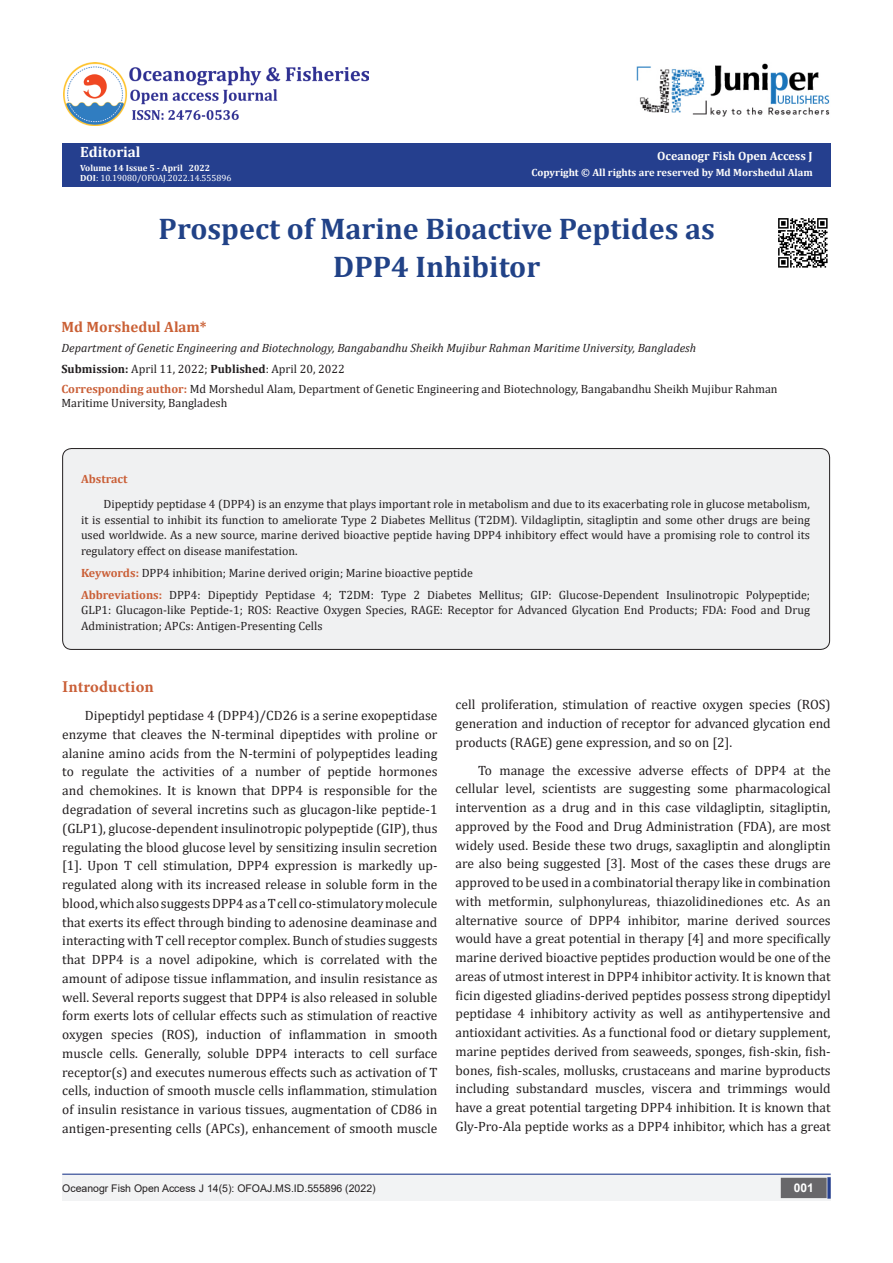
<style>
.page{position:relative;width:893px;height:1263px;background:#fff}
.page>*{position:absolute;margin:0;border:0;box-sizing:border-box;transform-origin:0 0}
.t1{font:700 30px/37.5px "Cambria";color:#214287;text-align:center}
.t2{font:700 16.5px "Minion Pro";letter-spacing:.005em;color:#ca5f37}
.t3{font:700 15px "Cambria";color:#ca6035}
.t4{font:700 15px "Cambria";color:#fff}
.t5{font:13.5px/18.8px "Cambria";color:#231f20;text-align:justify}
.t6{font:12px/15.8px "Cambria";color:#231f20;text-align:justify}
.t7{font:italic 12px "Cambria";color:#231f20}
.t8{font:700 12px "Cambria";color:#fffefc}
.t9{font:700 12px "Cambria";color:#ca5f37}
.t10{font:700 12px "Arial";color:#fff}
.t11{font:10.5px "Arial";color:#231f20}
.t12{font:700 10.5px "Cambria";color:#fffefc}
.t13{font:9px "Cambria";color:#fff}
.t14{font:700 9px "Cambria";color:#fffefc}
.s1{font-weight:700;color:#fffefc}
.s2{font-weight:700}
.s3{font-weight:700;color:#ca5f37}
</style>
<div class="page">
<div style="left:62px;top:143px;width:769px;height:43px;background:#253f8e"></div>
<div style="left:62px;top:1175px;width:441px;height:26px;background:#f2f3f4"></div>
<div style="left:503px;top:1175px;width:328px;height:26px;background:#f2f3f4"></div>
<div style="left:781px;top:1178px;width:45px;height:19px;background:#68676a"></div>
<div style="left:781px;top:1178px;width:46px;height:20px;border:2px solid #68676a"></div>
<svg style="left:827px;top:1177px;width:4px;height:22px"></svg>
<img style="left:636px;top:63px;width:194px;height:54px">
<hr style="left:62px;top:1173px;width:769px;height:2px;background:#253f8e">
<img style="left:64px;top:62px;width:304px;height:64px">
<div style="left:63px;top:448px;width:767px;height:201px;background:#f0f1f2;border-radius:9px"></div>
<div style="left:62px;top:448px;width:768px;height:202px;border:1px solid #231f20;border-radius:9px"></div>
<img style="left:778px;top:218px;width:50px;height:50px">
<p class="t4" style="left:80px;top:141px;width:62px">Editorial</p>
<p class="t14" style="left:80px;top:161px;width:131px">Volume 14 Issue 5 - April 2022</p>
<p class="t13" style="left:80px;top:173px;width:153px"><span class="s1">D</span><span class="s2">OI</span>: 10.19080/OFOAJ.2022.14.555896</p>
<p class="t8" style="left:657px;top:147px;width:157px">Oceanogr Fish Open Access J</p>
<p class="t12" style="left:532px;top:165px;width:283px">Copyright © All rights are reserved by Md Morshedul Alam</p>
<p class="t1" style="left:159px;top:209px;width:558px">Prospect of Marine Bioactive Peptides as<br>DPP4 Inhibitor</p>
<p class="t3" style="left:62px;top:316px;width:147px">Md Morshedul Alam*</p>
<p class="t7" style="left:62px;top:340px;width:636px">Department of Genetic Engineering and Biotechnology, Bangabandhu Sheikh Mujibur Rahman Maritime University, Bangladesh</p>
<p class="t6" style="left:62px;top:360px;width:285px"><span class="s2">Submission:</span> April 11, 2022; <span class="s2">Published</span>: April 20, 2022</p>
<p class="t6" style="left:62px;top:382px;width:718px;line-height:14.4px"><span class="s3">Corresponding author:</span> Md Morshedul Alam, Department of Genetic Engineering and Biotechnology, Bangabandhu Sheikh Mujibur Rahman<br>Maritime University, Bangladesh</p>
<p class="t9" style="left:81px;top:470px;width:48px">Abstract</p>
<p class="t6" style="left:81px;top:496px;width:731px;text-indent:22px">Dipeptidy peptidase 4 (DPP4) is an enzyme that plays important role in metabolism and due to its exacerbating role in glucose metabolism, it is essential to inhibit its function to ameliorate Type 2 Diabetes Mellitus (T2DM). Vildagliptin, sitagliptin and some other drugs are being used worldwide. As a new source, marine derived bioactive peptide having DPP4 inhibitory effect would have a promising role to control its regulatory effect on disease manifestation.</p>
<p class="t6" style="left:81px;top:565px;width:393px"><span class="s3">Keywords:</span> DPP4 inhibition; Marine derived origin; Marine bioactive peptide</p>
<p class="t6" style="left:81px;top:586px;width:730px"><span class="s3">Abbreviations:</span> DPP4: Dipeptidy Peptidase 4; T2DM: Type 2 Diabetes Mellitus; GIP: Glucose-Dependent Insulinotropic Polypeptide; GLP1: Glucagon-like Peptide-1; ROS: Reactive Oxygen Species, RAGE: Receptor for Advanced Glycation End Products; FDA: Food and Drug Administration; APCs: Antigen-Presenting Cells</p>
<p class="t2" style="left:62px;top:675px;width:93px">Introduction</p>
<p class="t5" style="left:62px;top:706px;width:377px;text-indent:22px">Dipeptidyl peptidase 4 (DPP4)/CD26 is a serine exopeptidase enzyme that cleaves the N-terminal dipeptides with proline or alanine amino acids from the N-termini of polypeptides leading to regulate the activities of a number of peptide hormones and chemokines. It is known that DPP4 is responsible for the degradation of several incretins such as glucagon-like peptide-1 (GLP1), glucose-dependent insulinotropic polypeptide (GIP), thus regulating the blood glucose level by sensitizing insulin secretion [1]. Upon T cell stimulation, DPP4 expression is markedly up&shy;regulated along with its increased release in soluble form in the blood, which also suggests DPP4 as a T cell co-stimulatory molecule that exerts its effect through binding to adenosine deaminase and interacting with T cell receptor complex. Bunch of studies suggests that DPP4 is a novel adipokine, which is correlated with the amount of adipose tissue inflammation, and insulin resistance as well. Several reports suggest that DPP4 is also released in soluble form exerts lots of cellular effects such as stimulation of reactive oxygen species (ROS), induction of inflammation in smooth muscle cells. Generally, soluble DPP4 interacts to cell surface receptor(s) and executes numerous effects such as activation of T cells, induction of smooth muscle cells inflammation, stimulation of insulin resistance in various tissues, augmentation of CD86 in antigen-presenting cells (APCs), enhancement of smooth muscle</p>
<p class="t5" style="left:455px;top:695px;width:377px">cell proliferation, stimulation of reactive oxygen species (ROS) generation and induction of receptor for advanced glycation end products (RAGE) gene expression, and so on [2].</p>
<p class="t5" style="left:455px;top:760px;width:377px;text-indent:22px">To manage the excessive adverse effects of DPP4 at the cellular level, scientists are suggesting some pharmacological intervention as a drug and in this case vildagliptin, sitagliptin, approved by the Food and Drug Administration (FDA), are most widely used. Beside these two drugs, saxagliptin and alongliptin are also being suggested [3]. Most of the cases these drugs are approved to be used in a combinatorial therapy like in combination with metformin, sulphonylureas, thiazolidinediones etc. As an alternative source of DPP4 inhibitor, marine derived sources would have a great potential in therapy [4] and more specifically marine derived bioactive peptides production would be one of the areas of utmost interest in DPP4 inhibitor activity. It is known that ficin digested gliadins-derived peptides possess strong dipeptidyl peptidase 4 inhibitory activity as well as antihypertensive and antioxidant activities. As a functional food or dietary supplement, marine peptides derived from seaweeds, sponges, fish-skin, fish&shy;bones, fish-scales, mollusks, crustaceans and marine byproducts including substandard muscles, viscera and trimmings would have a great potential targeting DPP4 inhibition. It is known that Gly-Pro-Ala peptide works as a DPP4 inhibitor, which has a great</p>
<p class="t11" style="left:62px;top:1180px;width:315px">Oceanogr Fish Open Access J 14(5): OFOAJ.MS.ID.555896 (2022)</p>
<p class="t10" style="left:794px;top:1179px;width:22px">001</p>
</div>
